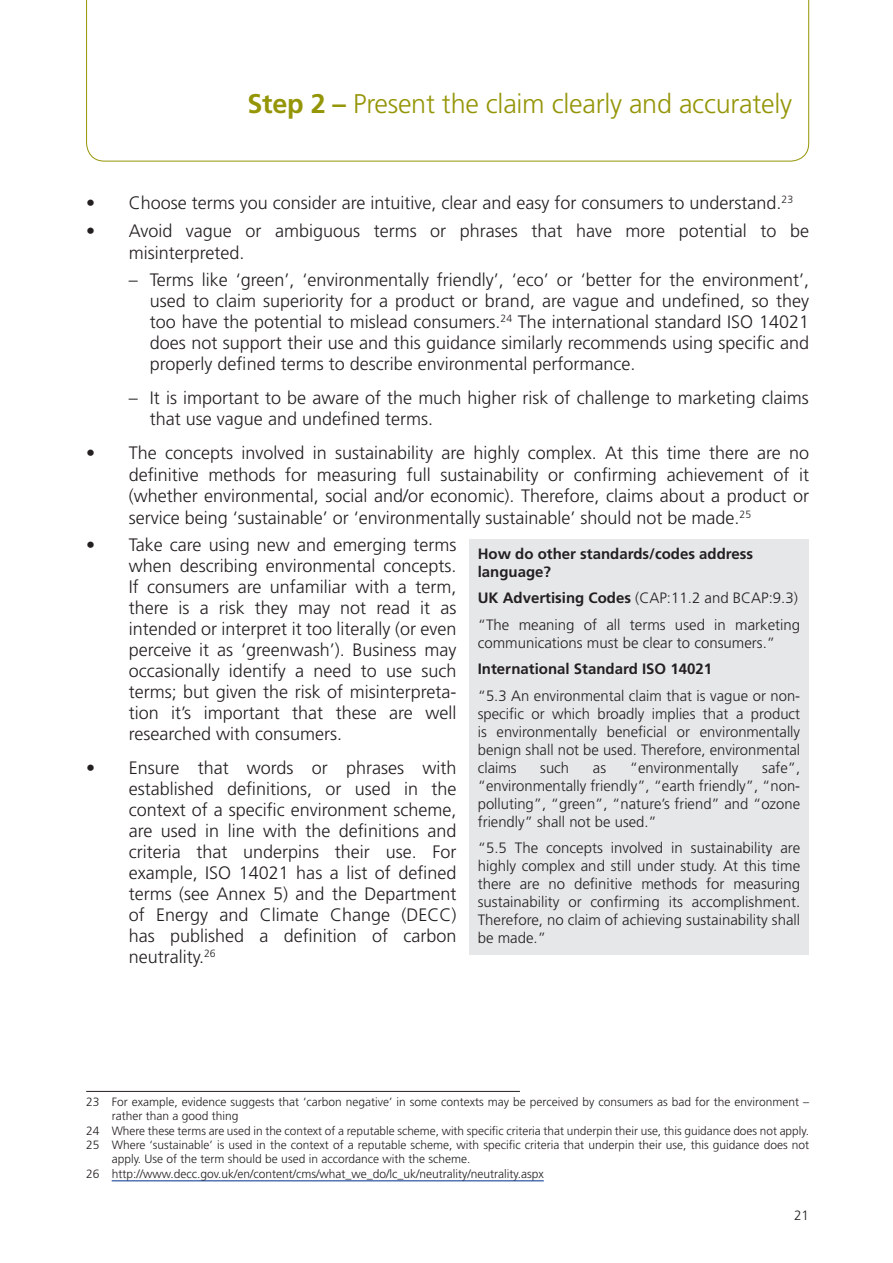
<style>
.page{position:relative;width:893px;height:1263px;background:#fff}
.page>*{position:absolute;margin:0;border:0;box-sizing:border-box;transform-origin:0 0}
.t1{font:300 27px "Frutiger LT";letter-spacing:-.01em;color:#949507}
.t2{font:300 18px/21px "Frutiger LT";color:#231f20;text-align:justify}
.t3{font:300 15px/18px "Frutiger LT";color:#231f20;text-align:justify}
.t4{font:700 15px/18px "Frutiger LT";color:#231f20}
.t5{font:300 13.5px "Frutiger LT";color:#231f20}
.t6{font:300 12px "Frutiger LT";color:#231f20}
.s1{font-weight:700}
</style>
<div class="page">
<svg style="left:86px;top:0;width:723px;height:161px"></svg>
<hr style="left:86px;top:1091px;width:434px;height:1px;background:#231f20">
<hr style="left:112px;top:1180px;width:432px;height:1px;background:#18469d">
<div style="left:469px;top:539px;width:340px;height:415px;background:#e6e7e9"></div>
<h1 class="t1" style="left:247px;top:88px;width:546px"><span class="s1">Step 2 –</span> Present the claim clearly and accurately</h1>
<p class="t2" style="left:86px;top:193px;width:708px">• Choose terms you consider are intuitive, clear and easy for consumers to understand.<sup>23</sup></p>
<p class="t2" style="left:129px;top:220px;width:682px;line-height:21.6px;text-indent:-43px">• Avoid vague or ambiguous terms or phrases that have more potential to be misinterpreted.</p>
<p class="t2" style="left:150px;top:269px;width:661px;text-indent:-21px">– Terms like ‘green’, ‘environmentally friendly’, ‘eco’ or ‘better for the environment’, used to claim superiority for a product or brand, are vague and undefined, so they too have the potential to mislead consumers.<sup>24</sup> The international standard ISO 14021 does not support their use and this guidance similarly recommends using specific and properly defined terms to describe environmental performance.</p>
<p class="t2" style="left:150px;top:387px;width:660px;text-indent:-21px">– It is important to be aware of the much higher risk of challenge to marketing claims that use vague and undefined terms.</p>
<p class="t2" style="left:129px;top:442px;width:682px;line-height:21.6px;text-indent:-43px">• The concepts involved in sustainability are highly complex. At this time there are no definitive methods for measuring full sustainability or confirming achievement of it (whether environmental, social and/or economic). Therefore, claims about a product or service being ‘sustainable’ or ‘environmentally sustainable’ should not be made.<sup>25</sup></p>
<p class="t2" style="left:129px;top:535px;width:329px;text-indent:-43px">• Take care using new and emerging terms when describing environmental concepts.<br>If consumers are unfamiliar with a term, there is a risk they may not read it as intended or interpret it too literally (or even perceive it as ‘greenwash’). Business may occasionally identify a need to use such terms; but given the risk of misinterpreta&shy;tion it’s important that these are well researched with consumers.</p>
<p class="t2" style="left:129px;top:758px;width:329px;text-indent:-43px">• Ensure that words or phrases with established definitions, or used in the context of a specific environment scheme, are used in line with the definitions and criteria that underpins their use. For example, ISO 14021 has a list of defined terms (see Annex 5) and the Department of Energy and Climate Change (DECC) has published a definition of carbon neutrality.<sup>26</sup></p>
<p class="t4" style="left:478px;top:544px;width:277px">How do other standards/codes address language?</p>
<p class="t3" style="left:478px;top:585px;width:324px;line-height:26.5px"><span class="s1">UK Advertising Codes</span> (CAP:11.2 and BCAP:9.3) “The meaning of all terms used in marketing</p>
<p class="t3" style="left:478px;top:629px;width:324px;line-height:26.5px;text-align:left">communications must be clear to consumers.”<br><span class="s1">International Standard ISO 14021<br></span>“5.3 An environmental claim that is vague or non-</p>
<p class="t3" style="left:478px;top:705px;width:324px">specific or which broadly implies that a product is environmentally beneficial or environmentally benign shall not be used. Therefore, environmental claims</p>
<p class="t3" style="left:478px;top:759px;width:324px;text-indent:284px">safe”, “environmentally friendly”, “earth friendly”, “non&shy;polluting”, “green”, “nature’s friend” and “ozone friendly” shall not be used.”</p>
<p class="t3" style="left:478px;top:839px;width:324px">“5.5 The concepts involved in sustainability are highly complex and still under study. At this time there are no definitive methods for measuring sustainability or confirming its accomplishment.<br>Therefore, no claim of achieving sustainability shall be made.”</p>
<p class="t3" style="left:540px;top:759px;width:30px">such</p>
<p class="t3" style="left:593px;top:759px;width:15px">as</p>
<p class="t3" style="left:630px;top:759px;width:110px">“environmentally</p>
<p class="t6" style="left:86px;top:1095px;width:724px">23 For example, evidence suggests that ‘carbon negative’ in some contexts may be perceived by consumers as bad for the environment –</p>
<p class="t6" style="left:112px;top:1109px;width:128px">rather than a good thing</p>
<p class="t6" style="left:86px;top:1124px;width:724px">24 Where these terms are used in the context of a reputable scheme, with specific criteria that underpin their use, this guidance does not apply.</p>
<p class="t6" style="left:86px;top:1138px;width:724px">25 Where ‘sustainable’ is used in the context of a reputable scheme, with specific criteria that underpin their use, this guidance does not</p>
<p class="t6" style="left:112px;top:1152px;width:360px">apply. Use of the term should be used in accordance with the scheme.</p>
<p class="t6" style="left:86px;top:1167px;width:459px">26 http://www.decc.gov.uk/en/content/cms/what_we_do/lc_uk/neutrality/neutrality.aspx</p>
<p class="t5" style="left:794px;top:1208px;width:17px">21</p>
</div>
